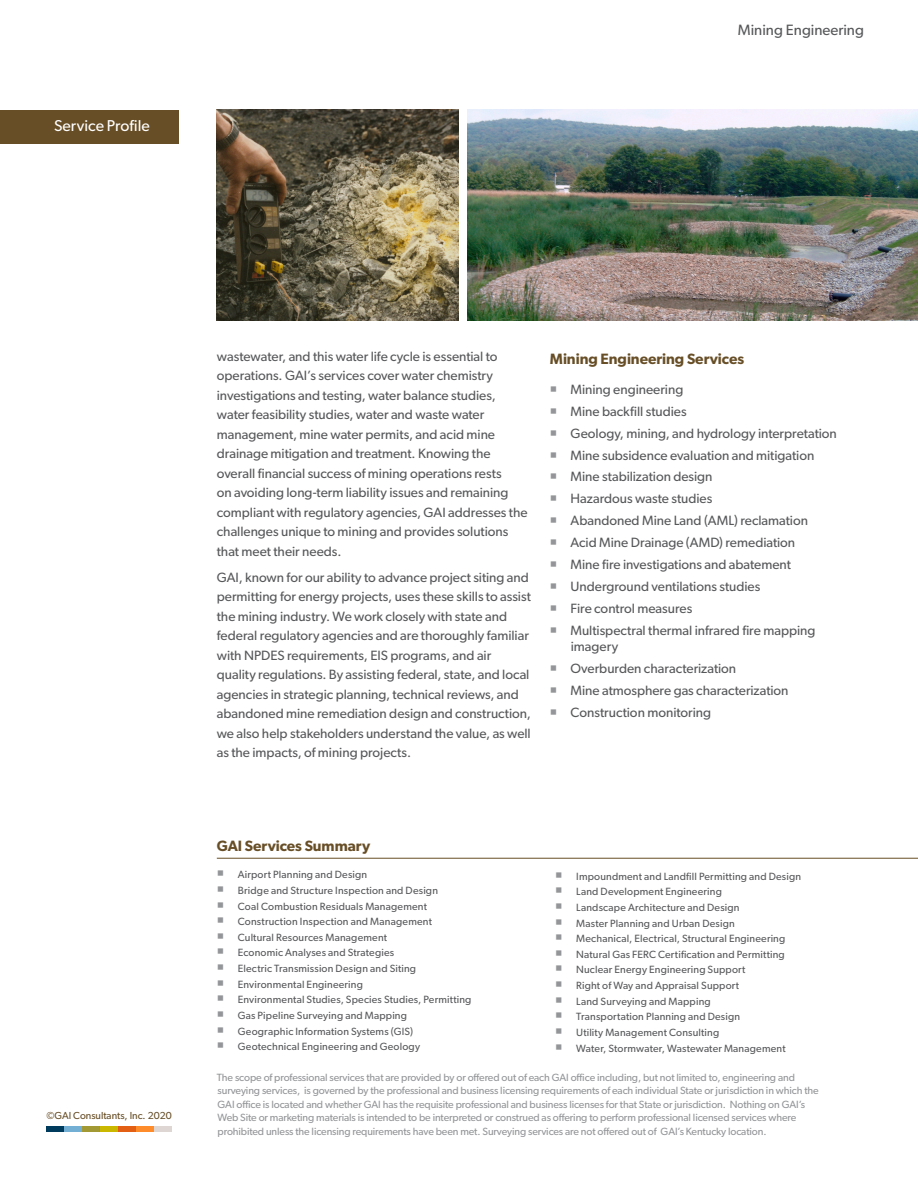
<style>
.page{position:relative;width:918px;height:1188px;background:#fff}
.page>*{position:absolute;margin:0;border:0;box-sizing:border-box;transform-origin:0 0}
.GAI_grey_body{font:15.75px "Gibson";letter-spacing:.005em;color:#fff}
.GAI_SubHead_Brown{font:600 15px "Gibson";letter-spacing:-.005em;color:#674e26}
.Rear_Page_Title{font:15px "Gibson";color:#57585a}
.GAI_grey_body-2{font:13.5px/19.5px "Gibson";color:#57585a}
.t1{font:10.5px "Gibson";letter-spacing:.015em;color:#57585a}
.t2{font:10.5px/13.5px "Gibson";letter-spacing:-.01em;color:#939598}
.t3{font:10.2px "Gibson";color:#674e26}
</style>
<div class="page">
<img style="left:467px;top:110px;width:451px;height:211px">
<img style="left:217px;top:110px;width:242px;height:211px">
<div style="left:0;top:110px;width:178px;height:33px;background:#674e26"></div>
<hr style="left:217px;top:858px;width:701px;height:1px;background:#674e26">
<div style="left:46px;top:1126px;width:18px;height:5px;background:#003a5d"></div>
<div style="left:64px;top:1126px;width:18px;height:5px;background:#73aed4"></div>
<div style="left:82px;top:1126px;width:18px;height:5px;background:#a29934"></div>
<div style="left:100px;top:1126px;width:18px;height:5px;background:#cab700"></div>
<div style="left:118px;top:1126px;width:18px;height:5px;background:#e25f14"></div>
<div style="left:136px;top:1126px;width:18px;height:5px;background:#ff8c2b"></div>
<div style="left:154px;top:1126px;width:18px;height:5px;background:#ded6d2"></div>
<p class="GAI_grey_body" style="left:54px;top:117px;width:97px">Service Profile</p>
<p class="Rear_Page_Title" style="left:738px;top:21px;width:128px">Mining Engineering</p>
<p class="t3" style="left:46px;top:1110px;width:127px">©GAI Consultants, Inc. 2020</p>
<p class="GAI_grey_body-2" style="left:217px;top:346px;width:312px">wastewater, and this water life cycle is essential to operations. GAI’s services cover water chemistry investigations and testing, water balance studies, water feasibility studies, water and waste water management, mine water permits, and acid mine drainage mitigation and treatment. Knowing the overall financial success of mining operations rests<br>on avoiding long-term liability issues and remaining compliant with regulatory agencies, GAI addresses the challenges unique to mining and provides solutions that meet their needs.</p>
<p class="GAI_grey_body-2" style="left:217px;top:567px;width:316px">GAI, known for our ability to advance project siting and permitting for energy projects, uses these skills to assist the mining industry. We work closely with state and federal regulatory agencies and are thoroughly familiar with NPDES requirements, EIS programs, and air quality regulations. By assisting federal, state, and local agencies in strategic planning, technical reviews, and abandoned mine remediation design and construction, we also help stakeholders understand the value, as well as the impacts, of mining projects.</p>
<p class="GAI_SubHead_Brown" style="left:550px;top:350px;width:196px">Mining Engineering Services</p>
<p class="GAI_grey_body-2" style="left:571px;top:379px;width:114px">Mining engineering</p>
<p class="GAI_grey_body-2" style="left:571px;top:401px;width:118px">Mine backfill studies</p>
<p class="GAI_grey_body-2" style="left:571px;top:423px;width:268px">Geology, mining, and hydrology interpretation</p>
<p class="GAI_grey_body-2" style="left:571px;top:445px;width:245px">Mine subsidence evaluation and mitigation</p>
<p class="GAI_grey_body-2" style="left:571px;top:467px;width:144px">Mine stabilization design</p>
<p class="GAI_grey_body-2" style="left:571px;top:489px;width:143px">Hazardous waste studies</p>
<p class="GAI_grey_body-2" style="left:571px;top:511px;width:239px">Abandoned Mine Land (AML) reclamation</p>
<p class="GAI_grey_body-2" style="left:571px;top:533px;width:226px">Acid Mine Drainage (AMD) remediation</p>
<p class="GAI_grey_body-2" style="left:571px;top:554px;width:222px">Mine fire investigations and abatement</p>
<p class="GAI_grey_body-2" style="left:571px;top:576px;width:191px">Underground ventilations studies</p>
<p class="GAI_grey_body-2" style="left:571px;top:598px;width:123px">Fire control measures</p>
<p class="GAI_grey_body-2" style="left:571px;top:622px;width:246px;line-height:16.5px">Multispectral thermal infrared fire mapping imagery</p>
<p class="GAI_grey_body-2" style="left:571px;top:659px;width:167px">Overburden characterization</p>
<p class="GAI_grey_body-2" style="left:571px;top:680px;width:220px">Mine atmosphere gas characterization</p>
<p class="GAI_grey_body-2" style="left:571px;top:702px;width:142px">Construction monitoring</p>
<p class="GAI_SubHead_Brown" style="left:217px;top:837px;width:155px">GAI Services Summary</p>
<p class="t1" style="left:238px;top:868px;width:131px">Airport Planning and Design</p>
<p class="t1" style="left:238px;top:884px;width:202px">Bridge and Structure Inspection and Design</p>
<p class="t1" style="left:238px;top:900px;width:191px">Coal Combustion Residuals Management</p>
<p class="t1" style="left:238px;top:915px;width:196px">Construction Inspection and Management</p>
<p class="t1" style="left:238px;top:931px;width:151px">Cultural Resources Management</p>
<p class="t1" style="left:238px;top:947px;width:158px">Economic Analyses and Strategies</p>
<p class="t1" style="left:238px;top:962px;width:180px">Electric Transmission Design and Siting</p>
<p class="t1" style="left:238px;top:978px;width:127px">Environmental Engineering</p>
<p class="t1" style="left:238px;top:994px;width:235px">Environmental Studies, Species Studies, Permitting</p>
<p class="t1" style="left:238px;top:1009px;width:171px">Gas Pipeline Surveying and Mapping</p>
<p class="t1" style="left:238px;top:1025px;width:177px">Geographic Information Systems (GIS)</p>
<p class="t1" style="left:238px;top:1041px;width:184px">Geotechnical Engineering and Geology</p>
<p class="t1" style="left:576px;top:870px;width:226px">Impoundment and Landfill Permitting and Design</p>
<p class="t1" style="left:576px;top:885px;width:147px">Land Development Engineering</p>
<p class="t1" style="left:576px;top:901px;width:165px">Landscape Architecture and Design</p>
<p class="t1" style="left:576px;top:917px;width:160px">Master Planning and Urban Design</p>
<p class="t1" style="left:576px;top:932px;width:211px">Mechanical, Electrical, Structural Engineering</p>
<p class="t1" style="left:576px;top:948px;width:210px">Natural Gas FERC Certification and Permitting</p>
<p class="t1" style="left:576px;top:964px;width:171px">Nuclear Energy Engineering Support</p>
<p class="t1" style="left:576px;top:979px;width:164px">Right of Way and Appraisal Support</p>
<p class="t1" style="left:576px;top:995px;width:136px">Land Surveying and Mapping</p>
<p class="t1" style="left:576px;top:1011px;width:165px">Transportation Planning and Design</p>
<p class="t1" style="left:576px;top:1026px;width:145px">Utility Management Consulting</p>
<p class="t1" style="left:576px;top:1042px;width:211px">Water, Stormwater, Wastewater Management</p>
<p class="t2" style="left:217px;top:1070px;width:603px">The scope of professional services that are provided by or offered out of each GAI office including, but not limited to, engineering and surveying services, is governed by the professional and business licensing requirements of each individual State or jurisdiction in which the GAI office is located and whether GAI has the requisite professional and business licenses for that State or jurisdiction. Nothing on GAI’s Web Site or marketing materials is intended to be interpreted or construed as offering to perform professional licensed services where prohibited unless the licensing requirements have been met. Surveying services are not offered out of GAI’s Kentucky location.</p>
</div>
